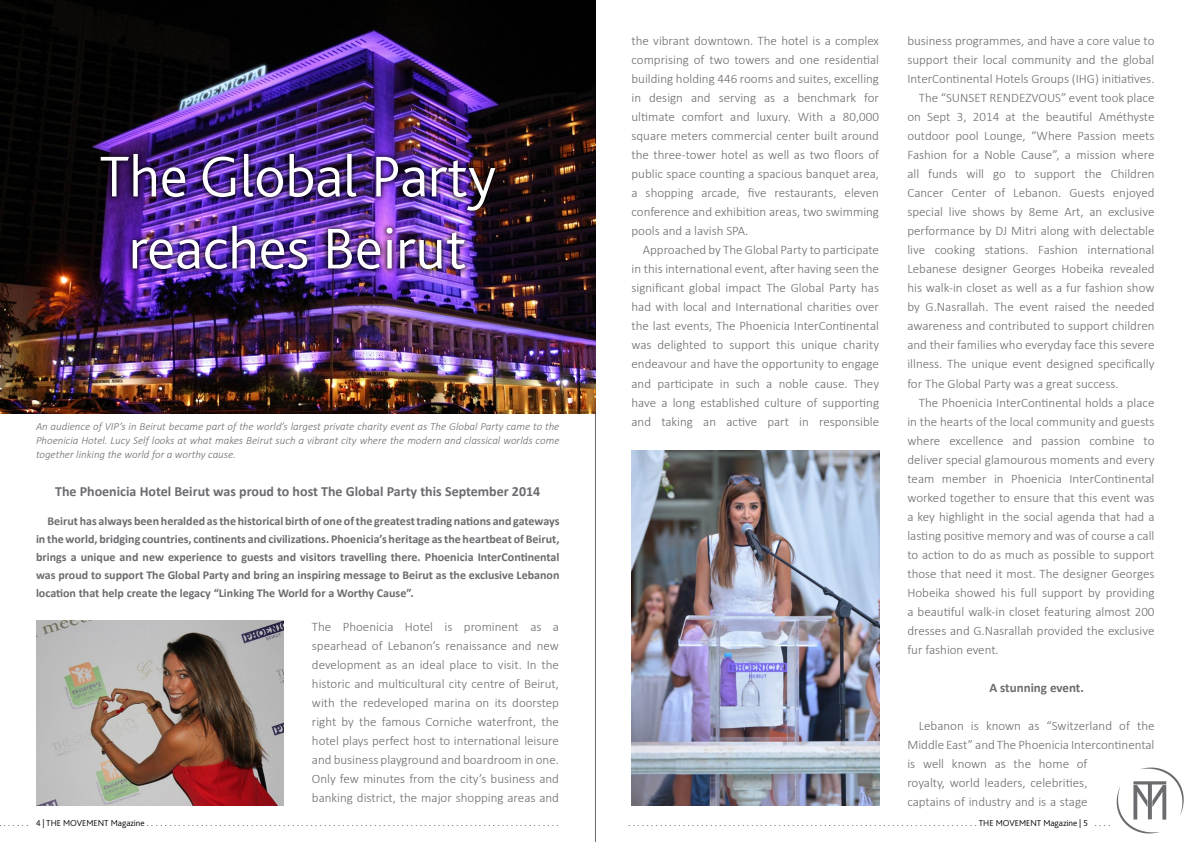
<style>
.page{position:relative;width:1191px;height:842px;background:#fff}
.page>*{position:absolute;margin:0;border:0;box-sizing:border-box;transform-origin:0 0}
.t1{font:300 60px/72px "Bliss 2";color:#fff;text-align:center}
.t2{font:700 14px "Calibri";color:#6b6c6f}
.t3{font:300 13px/19px "Calibri";color:#6b6c6f;text-align:justify}
.t4{font:700 13px "Calibri";color:#6b6c6f}
.t5{font:700 12px/18px "Calibri";color:#6b6c6f;text-align:justify}
.t6{font:italic 300 11px/14px "Calibri";color:#6b6c6f;text-align:justify}
.t7{font:300 9px "Bliss 2";color:#000}
</style>
<div class="page">
<svg style="left:1116px;top:767px;width:67px;height:66px"></svg>
<img style="left:0;top:0;width:595px;height:414px">
<div style="left:95px;top:148px;width:406px;height:128px;background:#000;opacity:.75"></div>
<img style="left:36px;top:621px;width:247px;height:184px">
<img style="left:631px;top:450px;width:248px;height:355px">
<h1 class="t1" style="left:99px;top:139px;width:398px">The Global Party reaches Beirut</h1>
<p class="t6" style="left:36px;top:419px;width:525px">An audience of VIP’s in Beirut became part of the world’s largest private charity event as The Global Party came to the Phoenicia Hotel. Lucy Self looks at what makes Beirut such a vibrant city where the modern and classical worlds come together linking the world for a worthy cause.</p>
<p class="t2" style="left:55px;top:482px;width:487px">The Phoenicia Hotel Beirut was proud to host The Global Party this September 2014</p>
<p class="t5" style="left:36px;top:512px;width:525px;text-indent:11px">Beirut has always been heralded as the historical birth of one of the greatest trading nations and gateways in the world, bridging countries, continents and civilizations. Phoenicia’s heritage as the heartbeat of Beirut, brings a unique and new experience to guests and visitors travelling there. Phoenicia InterContinental was proud to support The Global Party and bring an inspiring message to Beirut as the exclusive Lebanon location that help create the legacy “Linking The World for a Worthy Cause”.</p>
<p class="t3" style="left:312px;top:617px;width:249px">The Phoenicia Hotel is prominent as a spearhead of Lebanon’s renaissance and new development as an ideal place to visit. In the historic and multicultural city centre of Beirut, with the redeveloped marina on its doorstep right by the famous Corniche waterfront, the hotel plays perfect host to international leisure and business playground and boardroom in one.<br>Only few minutes from the city’s business and banking district, the major shopping areas and</p>
<p class="t3" style="left:631px;top:31px;width:249px">the vibrant downtown. The hotel is a complex comprising of two towers and one residential building holding 446 rooms and suites, excelling in design and serving as a benchmark for ultimate comfort and luxury. With a 80,000 square meters commercial center built around the three-tower hotel as well as two floors of public space counting a spacious banquet area, a shopping arcade, five restaurants, eleven conference and exhibition areas, two swimming pools and a lavish SPA.</p>
<p class="t3" style="left:631px;top:240px;width:249px;text-indent:11px">Approached by The Global Party to participate in this international event, after having seen the significant global impact The Global Party has had with local and International charities over the last events, The Phoenicia InterContinental was delighted to support this unique charity endeavour and have the opportunity to engage and participate in such a noble cause. They have a long established culture of supporting and taking an active part in responsible</p>
<p class="t3" style="left:907px;top:31px;width:248px">business programmes, and have a core value to</p>
<p class="t3" style="left:907px;top:50px;width:249px">support their local community and the global</p>
<p class="t3" style="left:907px;top:69px;width:249px">InterContinental Hotels Groups (IHG) initiatives.</p>
<p class="t3" style="left:918px;top:88px;width:237px">The “SUNSET RENDEZVOUS” event took place</p>
<p class="t3" style="left:907px;top:107px;width:248px">on Sept 3, 2014 at the beautiful Améthyste</p>
<p class="t3" style="left:907px;top:126px;width:249px">outdoor pool Lounge, “Where Passion meets</p>
<p class="t3" style="left:907px;top:145px;width:248px">Fashion for a Noble Cause”, a mission where</p>
<p class="t3" style="left:907px;top:164px;width:249px">all funds will go to support the Children</p>
<p class="t3" style="left:907px;top:183px;width:249px">Cancer Center of Lebanon. Guests enjoyed</p>
<p class="t3" style="left:907px;top:202px;width:248px">special live shows by 8eme Art, an exclusive</p>
<p class="t3" style="left:907px;top:221px;width:249px">performance by DJ Mitri along with delectable</p>
<p class="t3" style="left:907px;top:240px;width:249px">live cooking stations. Fashion international</p>
<p class="t3" style="left:907px;top:259px;width:249px">Lebanese designer Georges Hobeika revealed</p>
<p class="t3" style="left:907px;top:278px;width:249px">his walk-in closet as well as a fur fashion show</p>
<p class="t3" style="left:907px;top:297px;width:249px">by G.Nasrallah. The event raised the needed</p>
<p class="t3" style="left:907px;top:316px;width:249px">awareness and contributed to support children</p>
<p class="t3" style="left:907px;top:336px;width:249px">and their families who everyday face this severe</p>
<p class="t3" style="left:907px;top:355px;width:249px">illness. The unique event designed specifically</p>
<p class="t3" style="left:907px;top:374px;width:213px">for The Global Party was a great success.</p>
<p class="t3" style="left:918px;top:393px;width:237px">The Phoenicia InterContinental holds a place</p>
<p class="t3" style="left:907px;top:412px;width:249px">in the hearts of the local community and guests</p>
<p class="t3" style="left:907px;top:431px;width:248px">where excellence and passion combine to</p>
<p class="t3" style="left:907px;top:450px;width:249px">deliver special glamourous moments and every</p>
<p class="t3" style="left:907px;top:469px;width:249px">team member in Phoenicia InterContinental</p>
<p class="t3" style="left:907px;top:488px;width:249px">worked together to ensure that this event was</p>
<p class="t3" style="left:907px;top:507px;width:249px">a key highlight in the social agenda that had a</p>
<p class="t3" style="left:907px;top:526px;width:249px">lasting positive memory and was of course a call</p>
<p class="t3" style="left:907px;top:545px;width:249px">to action to do as much as possible to support</p>
<p class="t3" style="left:907px;top:564px;width:249px">those that need it most. The designer Georges</p>
<p class="t3" style="left:907px;top:583px;width:249px">Hobeika showed his full support by providing</p>
<p class="t3" style="left:907px;top:602px;width:249px">a beautiful walk-in closet featuring almost 200</p>
<p class="t3" style="left:907px;top:621px;width:248px">dresses and G.Nasrallah provided the exclusive</p>
<p class="t3" style="left:907px;top:640px;width:93px">fur fashion event.</p>
<p class="t4" style="left:989px;top:679px;width:96px">A stunning event.</p>
<p class="t3" style="left:907px;top:716px;width:249px;text-align:left;text-indent:11px">Lebanon is known as “Switzerland of the Middle East” and The Phoenicia Intercontinental is well known as the home of<br>royalty, world leaders, celebrities,<br>captains of industry and is a stage</p>
<p class="t7" style="left:-1px;top:817px;width:561px">....... 4 | THE MOVEMENT Magazine ...........................................................................................</p>
<p class="t7" style="left:628px;top:817px;width:483px">.............................................................................THE MOVEMENT Magazine | 5 ....</p>
</div>
